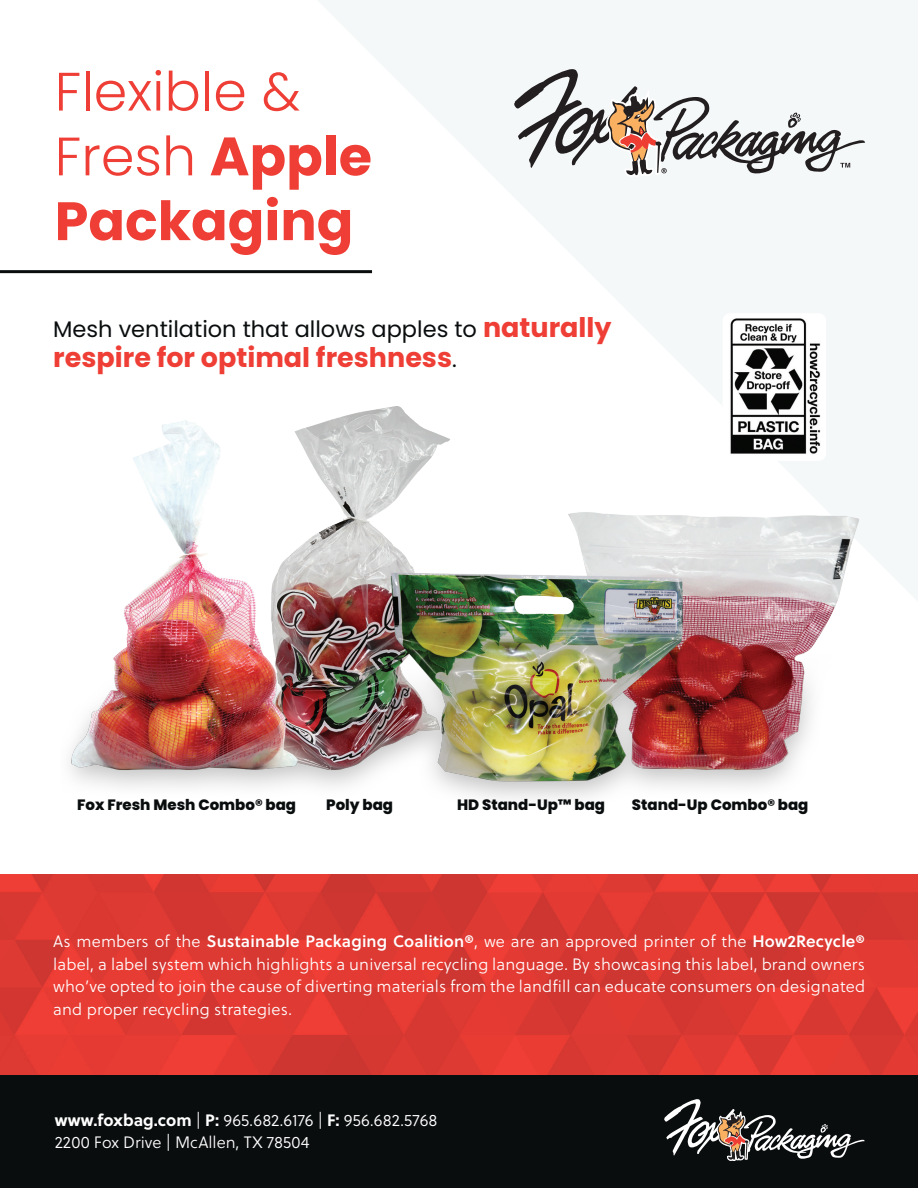
<style>
.page{position:relative;width:918px;height:1188px;background:#fff}
.page>*{position:absolute;margin:0;border:0;box-sizing:border-box;transform-origin:0 0}
.t1{font:300 54px/64.8px "Poppins";color:#ee3e35}
.t2{font:700 27px "Poppins";color:#ee3e35}
.t3{font:22.5px "Poppins";color:#0a0d0e}
.t4{font:16.5px/22.5px "Soleil Lt";letter-spacing:.01em;color:#fff}
.t5{font:800 15px "Poppins";color:#0a0d0e}
.s1{font-weight:700}
.s2{font-weight:700;font-size:27px;color:#ee3e35}
.s3{font-weight:400;font-size:22.5px;color:#0a0d0e}
.s4{font-family:"Soleil Sb"}
.s5{font-family:"Soleil";font-weight:700}
</style>
<div class="page">
<img style="left:0;top:874px;width:918px;height:202px">
<svg style="left:514px;top:69px;width:351px;height:107px"></svg>
<hr style="left:0;top:270px;width:372px;height:3px;background:#0a0d0e">
<div style="left:0;top:1076px;width:918px;height:112px;background:#0a0d0e"></div>
<svg style="left:664px;top:1099px;width:201px;height:62px"></svg>
<img style="left:730px;top:318px;width:91px;height:89px">
<img style="left:70px;top:407px;width:790px;height:392px">
<h1 class="t1" style="left:55px;top:60px;width:319px">Flexible &amp;<br>Fresh <span class="s1">Apple<br>Packaging</span></h1>
<h3 class="t3" style="left:53px;top:316px;width:560px">Mesh ventilation that allows apples to <span class="s2">naturally</span></h3>
<h2 class="t2" style="left:53px;top:342px;width:405px">respire for optimal freshness<span class="s3">.</span></h2>
<p class="t5" style="left:77px;top:796px;width:221px">Fox Fresh Mesh Combo® bag</p>
<p class="t5" style="left:326px;top:796px;width:68px">Poly bag</p>
<p class="t5" style="left:457px;top:796px;width:150px">HD Stand-Up™ bag</p>
<p class="t5" style="left:632px;top:796px;width:178px">Stand-Up Combo® bag</p>
<p class="t4" style="left:53px;top:930px;width:813px;text-align:justify">As members of the <span class="s4">Sustainable Packaging Coalition®</span>, we are an approved printer of the <span class="s4">How2Recycle® </span>label, a label system which highlights a universal recycling language. By showcasing this label, brand owners who’ve opted to join the cause of diverting materials from the landfill can educate consumers on designated and proper recycling strategies.</p>
<p class="t4" style="left:55px;top:1109px;width:384px"><span class="s5">www.foxbag.com</span> | <span class="s5">P:</span> 965.682.6176 | <span class="s5">F:</span> 956.682.5768<br>2200 Fox Drive | McAllen, TX 78504</p>
</div>
